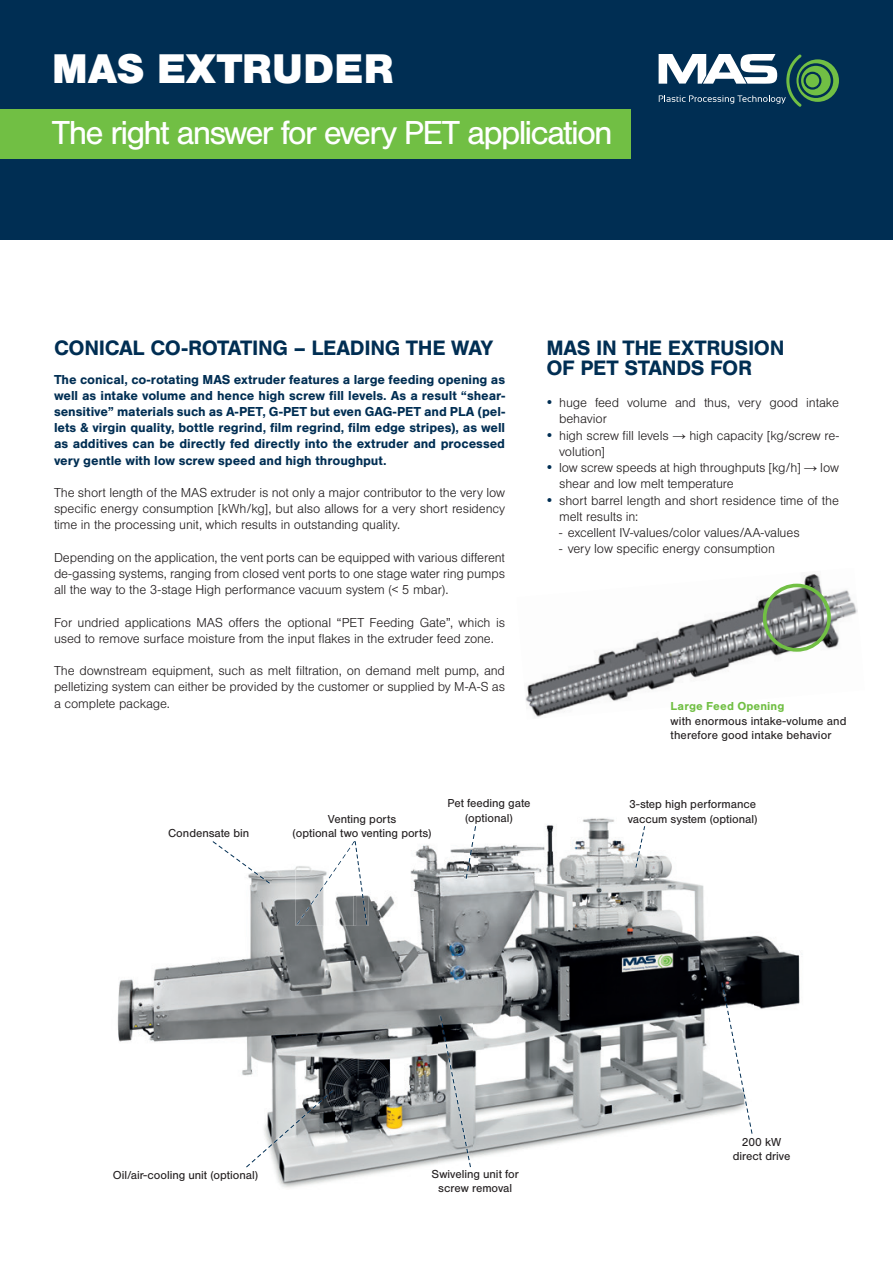
<style>
.page{position:relative;width:893px;height:1263px;background:#fff}
.page>*{position:absolute;margin:0;border:0;box-sizing:border-box;transform-origin:0 0}
.t1{font:900 43.05px "Nimbus San";letter-spacing:-.005em;color:#fff}
.t2{font:34.5px "Nimbus San";letter-spacing:-.055em;color:#fff}
.t3{font:700 21.6px/20.2px "Nimbus San";letter-spacing:-.015em;color:#002e53}
.t4{font:300 13.5px/16.2px "Nimbus San";letter-spacing:-.01em;color:#231f20}
.t5{font:700 13.5px/16.2px "Nimbus San";letter-spacing:-.005em;color:#002e53;text-align:justify}
.t6{font:12px/14.4px "Nimbus San";color:#231f20;text-align:center}
.t7{font:700 12px "Nimbus San";letter-spacing:.01em;color:#71bf44}
.s1{color:#002e53}
.s2{font-family:"Arial";font-weight:900}
</style>
<div class="page">
<img style="left:525px;top:574px;width:333px;height:143px">
<div style="left:763px;top:584px;width:68px;height:68px;border:4px solid #71bf44;border-radius:50%"></div>
<img style="left:117px;top:818px;width:683px;height:370px">
<div style="left:0;top:0;width:893px;height:240px;background:#002e53"></div>
<svg style="left:659px;top:54px;width:180px;height:53px"></svg>
<div style="left:0;top:109px;width:631px;height:50px;background:#71bf44"></div>
<svg style="left:212px;top:840px;width:59px;height:44px"></svg>
<img style="left:464px;top:825px;width:13px;height:55px">
<svg style="left:465px;top:825px;width:11px;height:54px"></svg>
<img style="left:634px;top:825px;width:12px;height:44px">
<svg style="left:635px;top:825px;width:11px;height:43px"></svg>
<img style="left:296px;top:840px;width:57px;height:86px">
<svg style="left:245px;top:1089px;width:89px;height:79px"></svg>
<img style="left:439px;top:1015px;width:33px;height:153px">
<svg style="left:440px;top:1015px;width:31px;height:153px;background:#a1a5a7"></svg>
<img style="left:720px;top:981px;width:34px;height:154px">
<svg style="left:721px;top:982px;width:32px;height:152px"></svg>
<img style="left:356px;top:925px;width:12px;height:1px">
<svg style="left:297px;top:840px;width:71px;height:85px"></svg>
<h1 class="t1" style="left:52px;top:44px;width:343px">MAS EXTRUDER</h1>
<h2 class="t2" style="left:52px;top:114px;width:562px">The right answer for every PET application</h2>
<h3 class="t3" style="left:54px;top:338px;width:441px">CONICAL CO-ROTATING – LEADING THE WAY</h3>
<p class="t5" style="left:54px;top:371px;width:453px">The conical, co-rotating MAS extruder features a large feeding opening as well as intake volume and hence high screw fill levels. As a result “shear&shy;sensitive” materials such as A-PET, G-PET but even GAG-PET and PLA (pel&shy;lets &amp; virgin quality, bottle regrind, film regrind, film edge stripes), as well as additives can be directly fed directly into the extruder and processed very gentle with low screw speed and high throughput.</p>
<p class="t4" style="left:54px;top:485px;width:453px;text-align:justify">The short length of the MAS extruder is not only a major contributor to the very low specific energy consumption [kWh/kg], but also allows for a very short residency time in the processing unit, which results in outstanding quality.</p>
<p class="t4" style="left:54px;top:550px;width:453px;text-align:justify">Depending on the application, the vent ports can be equipped with various different de-gassing systems, ranging from closed vent ports to one stage water ring pumps all the way to the 3-stage High performance vacuum system (&lt; 5 mbar).</p>
<p class="t4" style="left:54px;top:614px;width:453px">For undried applications MAS offers the optional “PET Feeding Gate”, which is used to remove surface moisture from the input flakes in the extruder feed zone.</p>
<p class="t4" style="left:54px;top:663px;width:453px;text-align:justify">The downstream equipment, such as melt filtration, on demand melt pump, and pelletizing system can either be provided by the customer or supplied by M-A-S as a complete package.</p>
<h3 class="t3" style="left:546px;top:338px;width:240px">MAS IN THE EXTRUSION<br>OF PET STANDS FOR</h3>
<p class="t4" style="left:559px;top:395px;width:281px;text-indent:-13px"><span class="s1">•</span> huge feed volume and thus, very good intake behavior</p>
<p class="t4" style="left:559px;top:427px;width:281px;text-indent:-13px"><span class="s1">•</span> high screw fill levels <span class="s2">→</span> high capacity [kg/screw re&shy;volution]</p>
<p class="t4" style="left:559px;top:460px;width:281px;text-indent:-13px"><span class="s1">•</span> low screw speeds at high throughputs [kg/h] <span class="s2">→</span> low shear and low melt temperature</p>
<p class="t4" style="left:559px;top:492px;width:281px;text-indent:-13px"><span class="s1">•</span> short barrel length and short residence time of the melt results in:</p>
<p class="t4" style="left:559px;top:525px;width:242px">- excellent IV-values/color values/AA-values</p>
<p class="t4" style="left:559px;top:541px;width:217px">- very low specific energy consumption</p>
<p class="t7" style="left:671px;top:699px;width:115px">Large Feed Opening</p>
<p class="t6" style="left:671px;top:713px;width:177px;text-align:left">with enormous intake-volume and therefore good intake behavior</p>
<p class="t6" style="left:168px;top:826px;width:83px">Condensate bin</p>
<p class="t6" style="left:447px;top:796px;width:85px">Pet feeding gate (optional)</p>
<p class="t6" style="left:629px;top:797px;width:129px">3-step high performance</p>
<p class="t6" style="left:328px;top:812px;width:70px">Venting ports</p>
<p class="t6" style="left:628px;top:812px;width:131px">vaccum system (optional)</p>
<p class="t6" style="left:293px;top:826px;width:140px">(optional two venting ports)</p>
<p class="t6" style="left:733px;top:1135px;width:59px">200 kW direct drive</p>
<p class="t6" style="left:113px;top:1168px;width:147px">Oil/air-cooling unit (optional)</p>
<p class="t6" style="left:432px;top:1167px;width:89px">Swiveling unit for screw removal</p>
</div>
